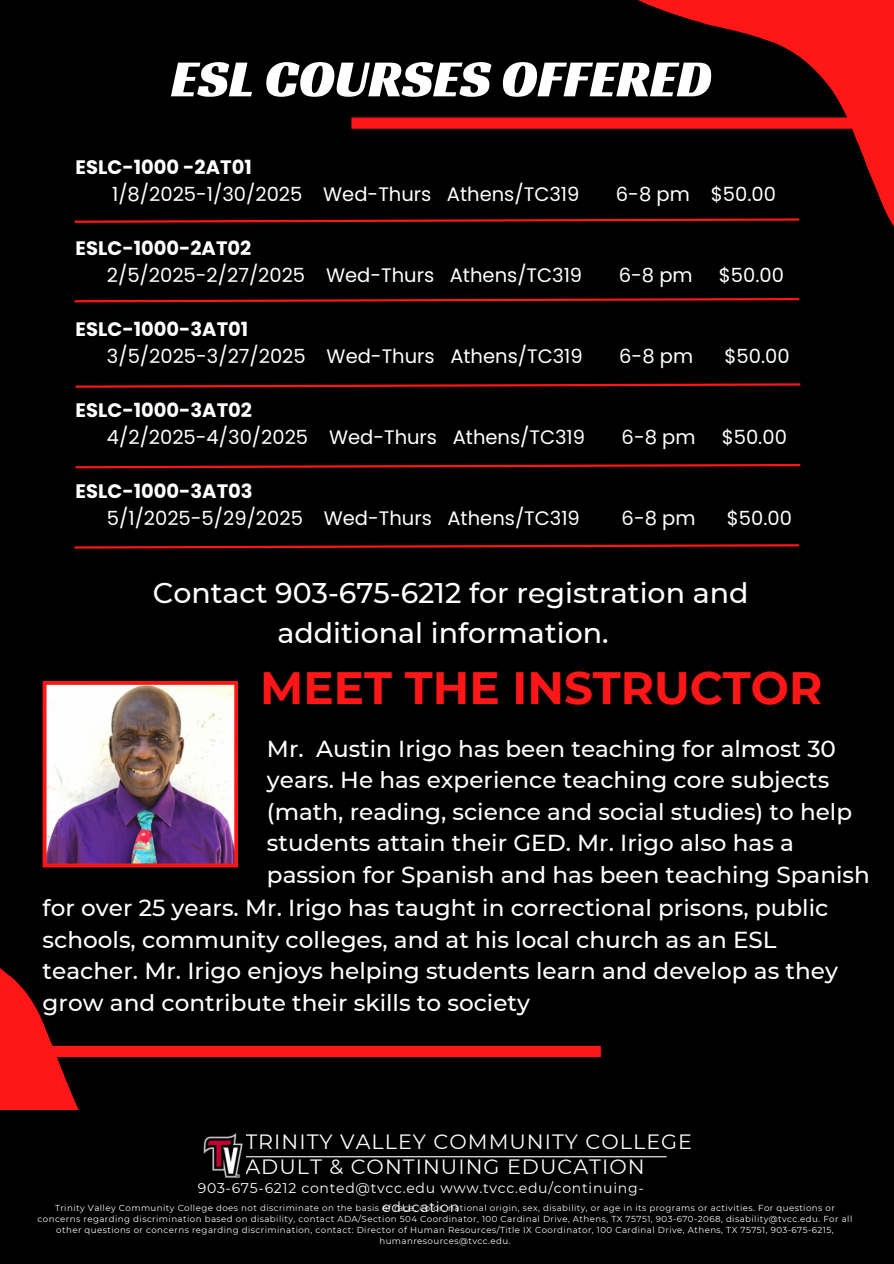
<style>
.page{position:relative;width:894px;height:1264px;background:#fff}
.page>*{position:absolute;margin:0;border:0;box-sizing:border-box;transform-origin:0 0}
.t1{font:53.1px "Racing Sans One";color:#fff}
.t2{font:700 45.3px "Montserrat";color:#ff1616}
.t3{font:500 28.5px/39.2px "Montserrat";color:#fff;text-align:center}
.t4{font:500 23.1px/31.5px "Montserrat";color:#fff}
.t5{font:20.7px "Montserrat";letter-spacing:.05em;color:#fefefe}
.t6{font:19.5px/27px "Poppins";color:#fff}
.t7{font:14.1px/19.5px "Montserrat";letter-spacing:.05em;color:#fefefe;text-align:center}
.t8{font:8.7px/10.9px "Montserrat";letter-spacing:.05em;color:#fefefe;text-align:center}
.s1{font-weight:700}
</style>
<div class="page">
<div style="left:0;top:0;width:893px;height:1263px;background:#000"></div>
<svg style="left:0;top:968px;width:338px;height:141px"></svg>
<div style="left:351px;top:117px;width:542px;height:12px;background:#ff1616"></div>
<img style="left:43px;top:681px;width:195px;height:186px">
<svg style="left:576px;top:0;width:317px;height:225px"></svg>
<div style="left:0;top:1045px;width:600px;height:12px;background:#ff1616"></div>
<svg style="left:74px;top:217px;width:727px;height:7px"></svg>
<svg style="left:74px;top:298px;width:726px;height:5px"></svg>
<svg style="left:75px;top:383px;width:726px;height:5px"></svg>
<svg style="left:75px;top:463px;width:726px;height:6px"></svg>
<svg style="left:74px;top:544px;width:726px;height:5px"></svg>
<hr style="left:241px;top:1156px;width:425px;height:1px;background:#fefefe">
<img style="left:203px;top:1133px;width:42px;height:45px">
<h6 class="t1" style="left:171px;top:44px;width:542px">ESL COURSES OFFERED</h6>
<h6 class="t6" style="left:112px;top:154px;width:468px;text-indent:-36px"><span class="s1">ESLC-1000 -2AT01<br></span>1/8/2025-1/30/2025 Wed-Thurs Athens/TC319</h6>
<h3 class="t6" style="left:107px;top:235px;width:476px;text-indent:-31px"><span class="s1">ESLC-1000-2AT02<br></span>2/5/2025-2/27/2025 Wed-Thurs Athens/TC319</h3>
<h2 class="t6" style="left:107px;top:316px;width:477px;text-indent:-31px"><span class="s1">ESLC-1000-3AT01<br></span>3/5/2025-3/27/2025 Wed-Thurs Athens/TC319</h2>
<p class="t6" style="left:107px;top:397px;width:479px;text-indent:-31px"><span class="s1">ESLC-1000-3AT02<br></span>4/2/2025-4/30/2025 Wed-Thurs Athens/TC319</p>
<h4 class="t6" style="left:107px;top:478px;width:474px;text-indent:-31px"><span class="s1">ESLC-1000-3AT03<br></span>5/1/2025-5/29/2025 Wed-Thurs Athens/TC319</h4>
<h6 class="t6" style="left:615px;top:181px;width:161px">6-8 pm $50.00</h6>
<h3 class="t6" style="left:618px;top:262px;width:75px">6-8 pm</h3>
<h3 class="t6" style="left:718px;top:262px;width:67px">$50.00</h3>
<h2 class="t6" style="left:619px;top:343px;width:75px">6-8 pm</h2>
<h2 class="t6" style="left:724px;top:343px;width:67px">$50.00</h2>
<p class="t6" style="left:621px;top:424px;width:75px">6-8 pm</p>
<p class="t6" style="left:721px;top:424px;width:67px">$50.00</p>
<h4 class="t6" style="left:621px;top:505px;width:75px">6-8 pm</h4>
<h4 class="t6" style="left:726px;top:505px;width:67px">$50.00</h4>
<h6 class="t3" style="left:153px;top:573px;width:597px">Contact 903-675-6212 for registration and additional information.</h6>
<h6 class="t2" style="left:260px;top:660px;width:563px">MEET THE INSTRUCTOR</h6>
<h1 class="t4" style="left:267px;top:732px;width:604px">Mr. Austin Irigo has been teaching for almost 30 years. He has experience teaching core subjects (math, reading, science and social studies) to help students attain their GED. Mr. Irigo also has a passion for Spanish and has been teaching Spanish</h1>
<h6 class="t4" style="left:43px;top:892px;width:796px">for over 25 years. Mr. Irigo has taught in correctional prisons, public schools, community colleges, and at his local church as an ESL teacher. Mr. Irigo enjoys helping students learn and develop as they grow and contribute their skills to society</h6>
<p class="t5" style="left:245px;top:1129px;width:448px">TRINITY VALLEY COMMUNITY COLLEGE</p>
<p class="t5" style="left:245px;top:1154px;width:401px">ADULT &amp; CONTINUING EDUCATION</p>
<h5 class="t7" style="left:198px;top:1178px;width:447px">903-675-6212 conted@tvcc.edu www.tvcc.edu/continuing&shy;education</h5>
<h4 class="t8" style="left:38px;top:1202px;width:816px">Trinity Valley Community College does not discriminate on the basis of race, color, national origin, sex, disability, or age in its programs or activities. For questions or concerns regarding discrimination based on disability, contact ADA/Section 504 Coordinator, 100 Cardinal Drive, Athens, TX 75751, 903-670-2068, disability@tvcc.edu. For all other questions or concerns regarding discrimination, contact: Director of Human Resources/Title IX Coordinator, 100 Cardinal Drive, Athens, TX 75751, 903-675-6215, humanresources@tvcc.edu.</h4>
</div>
